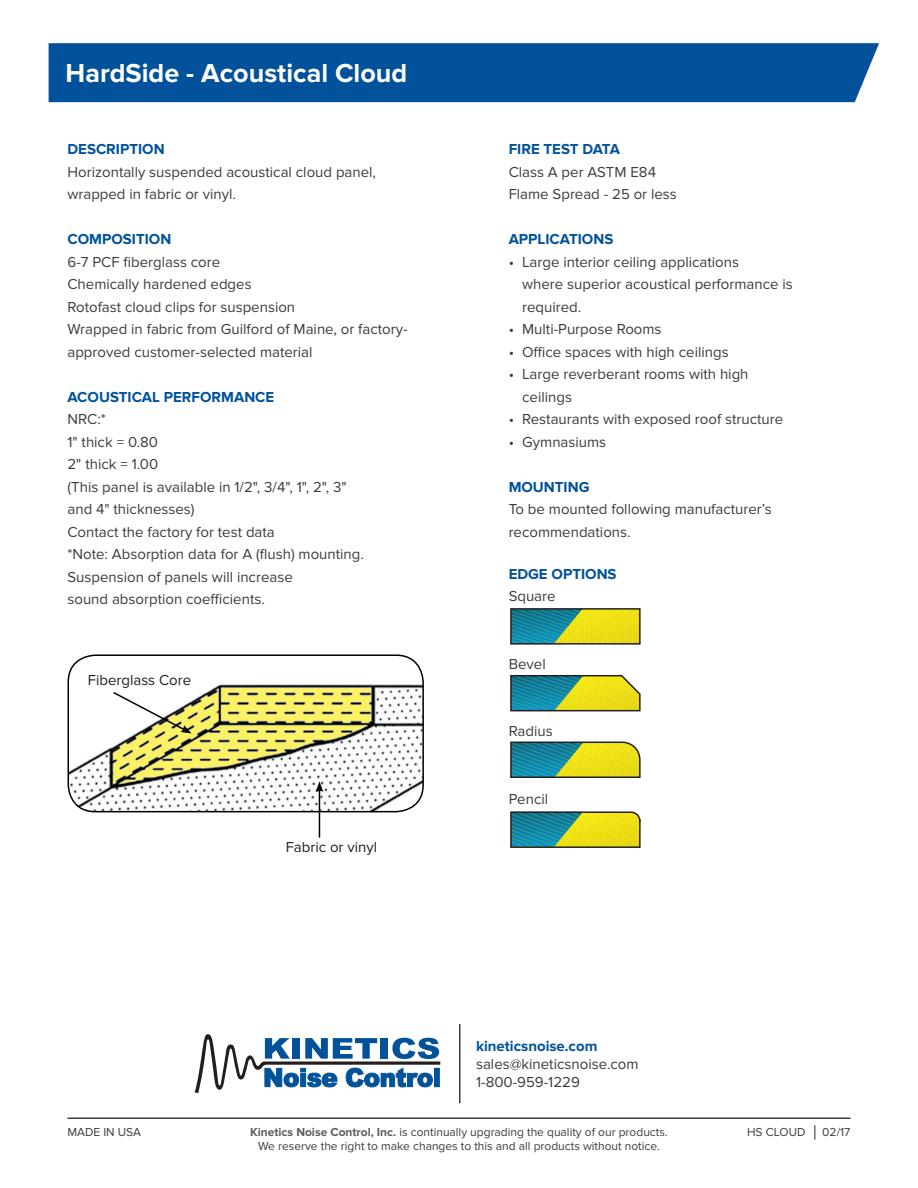
<style>
.page{position:relative;width:918px;height:1188px;background:#fff}
.page>*{position:absolute;margin:0;border:0;box-sizing:border-box;transform-origin:0 0}
.t1{font:700 27px "Proxima Nova";color:#fff}
.t2{font:15px/22.5px "Proxima Nova";color:#3b3c3e}
.t3{font:700 15px "Proxima Nova";color:#01529a}
.t4{font:15px "Proxima Nova";color:#231f20}
.t5{font:12px "Proxima Nova";color:#3b3c3e}
.s1{font-weight:700;color:#5f5b5c}
.s2{font-family:"Arial"}
</style>
<div class="page">
<img style="left:68px;top:674px;width:355px;height:138px">
<div style="left:68px;top:654px;width:356px;height:158px;border:2px solid #000;border-radius:27px"></div>
<hr style="left:319px;top:790px;width:1px;height:48px;background:#000">
<svg style="left:316px;top:781px;width:7px;height:11px"></svg>
<svg style="left:112px;top:691px;width:80px;height:42px"></svg>
<div style="left:49px;top:43px;width:830px;height:59px;background:#01529a"></div>
<hr style="left:68px;top:1118px;width:782px;height:1px;background:#3b3c3e">
<hr style="left:459px;top:1024px;width:1px;height:79px;background:#3b3c3e">
<svg style="left:195px;top:1034px;width:245px;height:59px"></svg>
<div style="left:434px;top:1068px;width:5px;height:19px;background:#01529a"></div>
<div style="left:434px;top:1068px;width:6px;height:19px;border:1px solid #01529a"></div>
<svg style="left:510px;top:608px;width:131px;height:240px"></svg>
<p class="t1" style="left:66px;top:57px;width:343px">HardSide - Acoustical Cloud</p>
<p class="t3" style="left:68px;top:141px;width:99px">DESCRIPTION</p>
<p class="t2" style="left:68px;top:161px;width:310px">Horizontally suspended acoustical cloud panel,</p>
<p class="t2" style="left:68px;top:183px;width:170px">wrapped in fabric or vinyl.</p>
<p class="t3" style="left:68px;top:231px;width:105px">COMPOSITION</p>
<p class="t2" style="left:68px;top:251px;width:154px">6-7 PCF fiberglass core</p>
<p class="t2" style="left:68px;top:273px;width:186px">Chemically hardened edges</p>
<p class="t2" style="left:68px;top:296px;width:229px">Rotofast cloud clips for suspension</p>
<p class="t2" style="left:68px;top:318px;width:342px">Wrapped in fabric from Guilford of Maine, or factory&shy;approved customer-selected material</p>
<p class="t3" style="left:68px;top:388px;width:208px">ACOUSTICAL PERFORMANCE</p>
<p class="t2" style="left:68px;top:408px;width:40px">NRC:*</p>
<p class="t2" style="left:68px;top:431px;width:92px">1" thick = 0.80</p>
<p class="t2" style="left:68px;top:453px;width:92px">2" thick = 1.00</p>
<p class="t2" style="left:68px;top:476px;width:281px">(This panel is available in 1/2", 3/4", 1", 2", 3"</p>
<p class="t2" style="left:68px;top:498px;width:129px">and 4" thicknesses)</p>
<p class="t2" style="left:68px;top:521px;width:209px">Contact the factory for test data</p>
<p class="t2" style="left:68px;top:543px;width:298px">*Note: Absorption data for A (flush) mounting.</p>
<p class="t2" style="left:68px;top:566px;width:227px">Suspension of panels will increase</p>
<p class="t2" style="left:68px;top:588px;width:199px">sound absorption coefficients.</p>
<p class="t4" style="left:88px;top:672px;width:105px">Fiberglass Core</p>
<p class="t4" style="left:286px;top:839px;width:93px">Fabric or vinyl</p>
<p class="t3" style="left:509px;top:141px;width:113px">FIRE TEST DATA</p>
<p class="t2" style="left:509px;top:161px;width:149px">Class A per ASTM E84</p>
<p class="t2" style="left:509px;top:183px;width:170px">Flame Spread - 25 or less</p>
<p class="t3" style="left:509px;top:231px;width:106px">APPLICATIONS</p>
<p class="t2" style="left:522px;top:251px;width:272px;text-indent:-14px">• Large interior ceiling applications<br>where superior acoustical performance is required.</p>
<p class="t2" style="left:509px;top:318px;width:154px">• Multi-Purpose Rooms</p>
<p class="t2" style="left:509px;top:341px;width:221px">• Office spaces with high ceilings</p>
<p class="t2" style="left:522px;top:363px;width:228px;text-indent:-14px">• Large reverberant rooms with high ceilings</p>
<p class="t2" style="left:509px;top:408px;width:276px">• Restaurants with exposed roof structure</p>
<p class="t2" style="left:509px;top:431px;width:99px">• Gymnasiums</p>
<p class="t3" style="left:509px;top:478px;width:82px">MOUNTING</p>
<p class="t2" style="left:509px;top:498px;width:265px">To be mounted following manufacturer’s</p>
<p class="t2" style="left:509px;top:521px;width:123px">recommendations.</p>
<p class="t3" style="left:509px;top:565px;width:109px">EDGE OPTIONS</p>
<p class="t2" style="left:509px;top:585px;width:48px">Square</p>
<p class="t2" style="left:509px;top:653px;width:39px">Bevel</p>
<p class="t2" style="left:509px;top:720px;width:45px">Radius</p>
<p class="t2" style="left:509px;top:788px;width:41px">Pencil</p>
<p class="t3" style="left:476px;top:1037px;width:123px">kineticsnoise.com</p>
<p class="t2" style="left:476px;top:1053px;width:164px">sales@kineticsnoise.com</p>
<p class="t2" style="left:476px;top:1071px;width:105px">1-800-959-1229</p>
<p class="t5" style="left:68px;top:1125px;width:75px">MADE IN USA</p>
<p class="t5" style="left:250px;top:1125px;width:419px"><span class="s1">Kinetics Noise Control, Inc.</span> is continually upgrading the quality of our products.</p>
<p class="t5" style="left:747px;top:1125px;width:105px">HS CLOUD <span class="s2">│</span> 02/17</p>
<p class="t5" style="left:258px;top:1139px;width:403px">We reserve the right to make changes to this and all products without notice.</p>
</div>
